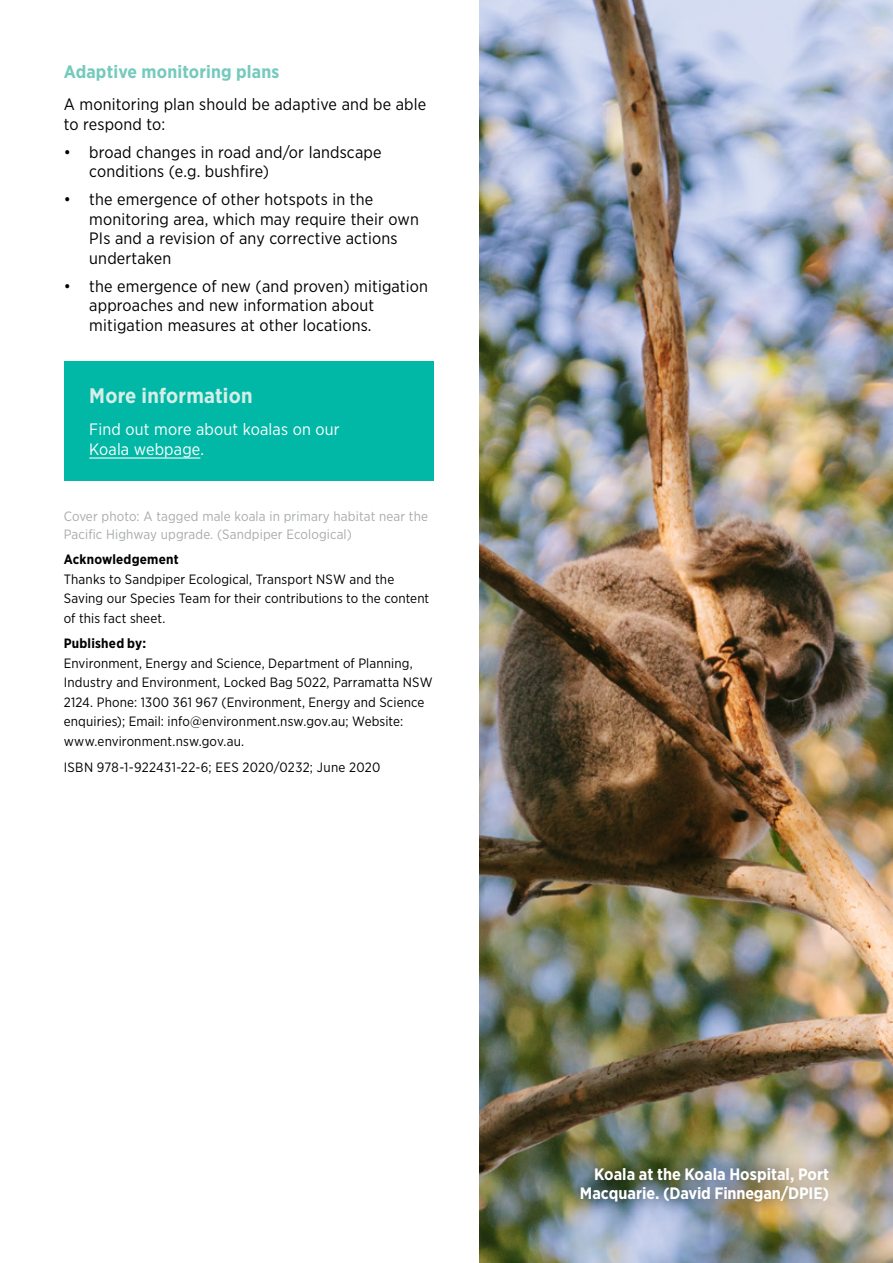
<style>
.page{position:relative;width:893px;height:1263px;background:#fff}
.page>*{position:absolute;margin:0;border:0;box-sizing:border-box;transform-origin:0 0}
._05_Heading_2{font:700 21px "Gotham Narrow";letter-spacing:.01em;color:#d6ede8}
._06_Heading_3{font:700 18px "Gotham Narrow";letter-spacing:.01em;color:#75cabc}
._08_Body_copy{font:16.5px/19.5px "Gotham Narrow";letter-spacing:.01em;color:#000}
._13_Photo_caption__o{font:700 16.5px/19.5px "Gotham Narrow";color:#fff;text-align:right}
._08_Body_copy-2{font:16.5px/19.5px "Gotham Narrow";letter-spacing:.01em;color:#fff}
._03_Imprint{font:13.5px/19.5px "Gotham Narrow";letter-spacing:.01em;color:#000}
._12_Photo_caption{font:13.5px/18px "Gotham Narrow";letter-spacing:.01em;color:#a9abae}
.s1{font-weight:700}
</style>
<div class="page">
<div style="left:64px;top:361px;width:370px;height:119px;background:#00b8a5"></div>
<hr style="left:89px;top:457px;width:111px;height:1px;background:#fff">
<img style="left:479px;top:0;width:414px;height:1263px">
<div style="left:567px;top:1154px;width:275px;height:61px;background:#000;opacity:.5"></div>
<h4 class="_06_Heading_3" style="left:64px;top:60px;width:217px">Adaptive monitoring plans</h4>
<p class="_08_Body_copy" style="left:64px;top:95px;width:364px">A monitoring plan should be adaptive and be able to respond to:</p>
<p class="_08_Body_copy" style="left:89px;top:142px;width:294px;text-indent:-26px">• broad changes in road and/or landscape conditions (e.g. bushfire)</p>
<p class="_08_Body_copy" style="left:89px;top:190px;width:331px;text-indent:-26px">• the emergence of other hotspots in the monitoring area, which may require their own PIs and a revision of any corrective actions undertaken</p>
<p class="_08_Body_copy" style="left:89px;top:276px;width:340px;text-indent:-26px">• the emergence of new (and proven) mitigation approaches and new information about mitigation measures at other locations.</p>
<h3 class="_05_Heading_2" style="left:89px;top:382px;width:165px">More information</h3>
<p class="_08_Body_copy-2" style="left:89px;top:419px;width:252px">Find out more about koalas on our<br>Koala webpage.</p>
<p class="_12_Photo_caption" style="left:64px;top:507px;width:366px">Cover photo: A tagged male koala in primary habitat near the<br>Pacific Highway upgrade. (Sandpiper Ecological)</p>
<p class="_03_Imprint" style="left:64px;top:549px;width:367px"><span class="s1">Acknowledgement<br></span>Thanks to Sandpiper Ecological, Transport NSW and the Saving our Species Team for their contributions to the content of this fact sheet.</p>
<p class="_03_Imprint" style="left:64px;top:634px;width:370px"><span class="s1">Published by:<br></span>Environment, Energy and Science, Department of Planning, Industry and Environment, Locked Bag 5022, Parramatta NSW 2124. Phone: 1300 361 967 (Environment, Energy and Science enquiries); Email: info@environment.nsw.gov.au; Website: www.environment.nsw.gov.au.</p>
<p class="_03_Imprint" style="left:64px;top:757px;width:318px">ISBN 978-1-922431-22-6; EES 2020/0232; June 2020</p>
<p class="_13_Photo_caption__o" style="left:580px;top:1164px;width:251px">Koala at the Koala Hospital, Port<br>Macquarie. (David Finnegan/DPIE)</p>
</div>
